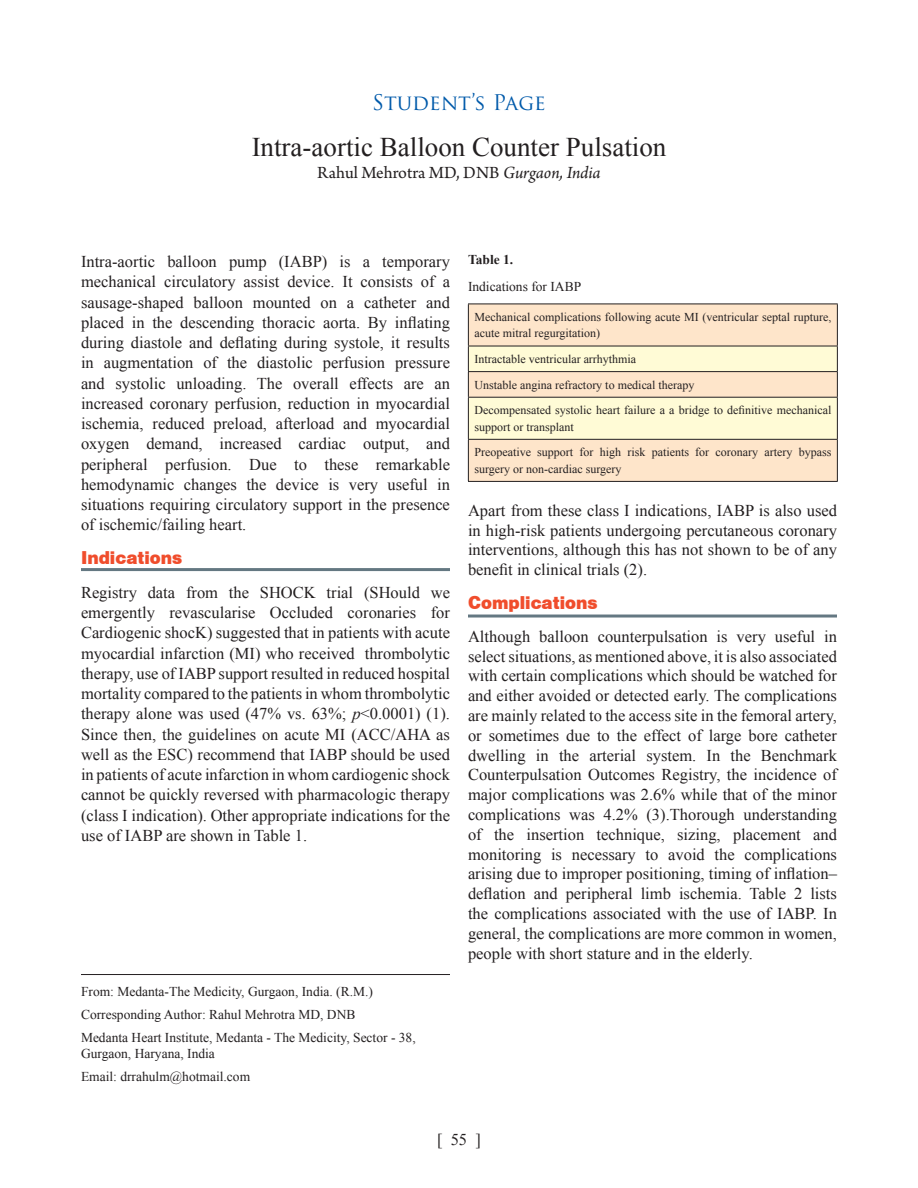
<style>
.page{position:relative;width:918px;height:1188px;background:#fff}
.page>*{position:absolute;margin:0;border:0;box-sizing:border-box;transform-origin:0 0}
.Article_Authors{font:27px "Times New Roman";color:#231f20}
.Article_Heading{font:21px "Trajan Pro";color:#015aaa}
.Article_Authors-2{font:18px "Arno Pro";color:#231f20}
.t1{font:16.5px/20.2px "Times New Roman";color:#231f20;text-align:justify}
.Para-heading1{font:16.5px "Swiss 721 BT Black No 2";color:#f04d2c}
.Author_Address{font:13.5px/16.2px "Times New Roman";color:#231f20}
.t2{font:700 13.5px "Times New Roman";color:#231f20}
.t3{font:12px/16.5px "Times New Roman";color:#231f20}
.s1{font-style:italic}
</style>
<div class="page">
<hr style="left:81px;top:974px;width:369px;height:1px;background:#231f20">
<div style="left:469px;top:305px;width:368px;height:176px;background:#fee5ca"></div>
<hr style="left:468px;top:304px;width:370px;height:1px;background:#231f20">
<hr style="left:468px;top:304px;width:1px;height:42px;background:#231f20">
<hr style="left:837px;top:304px;width:1px;height:42px;background:#231f20">
<svg style="left:468px;top:346px;width:370px;height:93px;background:#f9efce"></svg>
<hr style="left:468px;top:397px;width:370px;height:1px;background:#231f20">
<hr style="left:468px;top:398px;width:1px;height:41px;background:#231f20">
<hr style="left:837px;top:398px;width:1px;height:41px;background:#231f20">
<hr style="left:468px;top:439px;width:370px;height:1px;background:#231f20">
<hr style="left:468px;top:440px;width:1px;height:41px;background:#231f20">
<hr style="left:837px;top:440px;width:1px;height:41px;background:#231f20">
<hr style="left:468px;top:481px;width:370px;height:1px;background:#231f20">
<hr style="left:81px;top:568px;width:369px;height:3px;background:#647882">
<hr style="left:468px;top:615px;width:369px;height:3px;background:#647882">
<p class="Article_Heading" style="left:372px;top:89px;width:175px">Student’s Page</p>
<p class="Article_Authors" style="left:252px;top:129px;width:416px">Intra-aortic Balloon Counter Pulsation</p>
<p class="Article_Authors-2" style="left:317px;top:162px;width:285px">Rahul Mehrotra MD, DNB <span class="s1">Gurgaon, India</span></p>
<p class="t1" style="left:81px;top:251px;width:371px">Intra-aortic balloon pump (IABP) is a temporary mechanical circulatory assist device. It consists of a sausage-shaped balloon mounted on a catheter and placed in the descending thoracic aorta. By inflating during diastole and deflating during systole, it results in augmentation of the diastolic perfusion pressure and systolic unloading. The overall effects are an increased coronary perfusion, reduction in myocardial ischemia, reduced preload, afterload and myocardial oxygen demand, increased cardiac output, and peripheral perfusion. Due to these remarkable hemodynamic changes the device is very useful in situations requiring circulatory support in the presence of ischemic/failing heart.</p>
<p class="Para-heading1" style="left:81px;top:546px;width:103px">Indications</p>
<p class="t1" style="left:81px;top:582px;width:371px">Registry data from the SHOCK trial (SHould we emergently revascularise Occluded coronaries for Cardiogenic shocK) suggested that in patients with acute myocardial infarction (MI) who received thrombolytic therapy, use of IABP support resulted in reduced hospital mortality compared to the patients in whom thrombolytic therapy alone was used (47% vs. 63%; <span class="s1">p</span>&lt;0.0001) (1).<br>Since then, the guidelines on acute MI (ACC/AHA as well as the ESC) recommend that IABP should be used in patients of acute infarction in whom cardiogenic shock cannot be quickly reversed with pharmacologic therapy (class I indication). Other appropriate indications for the use of IABP are shown in Table 1.</p>
<p class="Author_Address" style="left:81px;top:983px;width:294px">From: Medanta-The Medicity, Gurgaon, India. (R.M.)</p>
<p class="Author_Address" style="left:81px;top:1006px;width:276px">Corresponding Author: Rahul Mehrotra MD, DNB</p>
<p class="Author_Address" style="left:81px;top:1029px;width:336px">Medanta Heart Institute, Medanta - The Medicity, Sector - 38,<br>Gurgaon, Haryana, India</p>
<p class="Author_Address" style="left:81px;top:1068px;width:171px">Email: drrahulm@hotmail.com</p>
<p class="t2" style="left:468px;top:250px;width:47px">Table 1.</p>
<p class="Author_Address" style="left:468px;top:278px;width:115px">Indications for IABP</p>
<p class="t3" style="left:474px;top:308px;width:359px">Mechanical complications following acute MI (ventricular septal rupture, acute mitral regurgitation)</p>
<p class="t3" style="left:474px;top:351px;width:163px">Intractable ventricular arrhythmia</p>
<p class="t3" style="left:474px;top:376px;width:222px">Unstable angina refractory to medical therapy</p>
<p class="t3" style="left:474px;top:402px;width:359px">Decompensated systolic heart failure a a bridge to definitive mechanical support or transplant</p>
<p class="t3" style="left:474px;top:444px;width:358px">Preopeative support for high risk patients for coronary artery bypass surgery or non-cardiac surgery</p>
<p class="t1" style="left:468px;top:500px;width:371px;line-height:19.8px">Apart from these class I indications, IABP is also used in high-risk patients undergoing percutaneous coronary interventions, although this has not shown to be of any benefit in clinical trials (2).</p>
<p class="Para-heading1" style="left:468px;top:591px;width:131px">Complications</p>
<p class="t1" style="left:468px;top:626px;width:371px;line-height:19.8px">Although balloon counterpulsation is very useful in select situations, as mentioned above, it is also associated with certain complications which should be watched for and either avoided or detected early. The complications are mainly related to the access site in the femoral artery, or sometimes due to the effect of large bore catheter dwelling in the arterial system. In the Benchmark Counterpulsation Outcomes Registry, the incidence of major complications was 2.6% while that of the minor complications was 4.2% (3).Thorough understanding of the insertion technique, sizing, placement and monitoring is necessary to avoid the complications arising due to improper positioning, timing of inflation– deflation and peripheral limb ischemia. Table 2 lists the complications associated with the use of IABP. In general, the complications are more common in women, people with short stature and in the elderly.</p>
<p class="t1" style="left:437px;top:1130px;width:45px">[ 55 ]</p>
</div>
